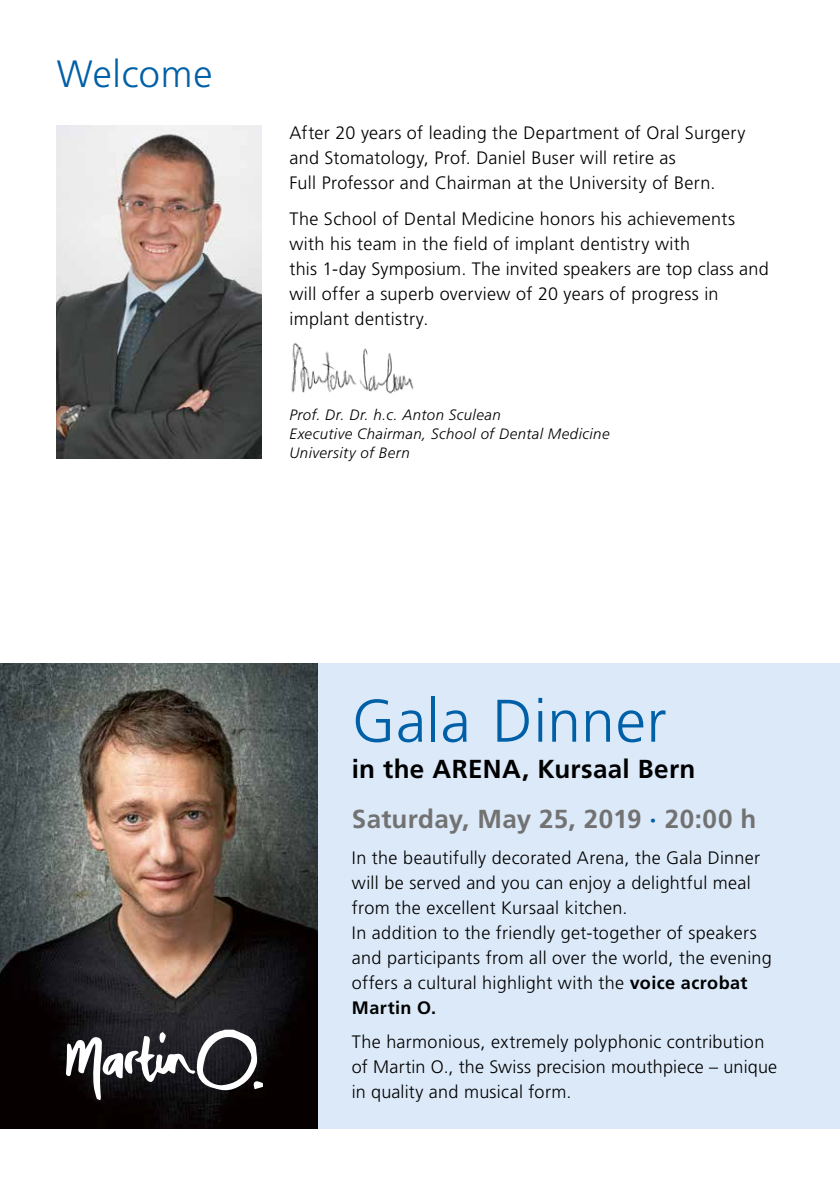
<style>
.page{position:relative;width:840px;height:1191px;background:#fff}
.page>*{position:absolute;margin:0;border:0;box-sizing:border-box;transform-origin:0 0}
.t1{font:300 60px "Frutiger";letter-spacing:.01em;color:#0060a7}
.t2{font:300 38px "Frutiger";letter-spacing:.02em;color:#0060a7}
.t3{font:700 26px/49.8px "Frutiger";letter-spacing:.01em;color:#737272}
.t4{font:300 18px/25px "Frutiger";letter-spacing:.015em;color:#000}
.t5{font:italic 300 15px/19px "Frutiger";letter-spacing:.03em;color:#000}
.s1{color:#000}
.s2{color:#0060a7}
.s3{font-weight:700}
</style>
<div class="page">
<div style="left:0;top:663px;width:839px;height:465px;background:#dbe9f8"></div>
<img style="left:291px;top:342px;width:123px;height:52px">
<img style="left:57px;top:125px;width:204px;height:333px">
<img style="left:0;top:663px;width:317px;height:465px">
<svg style="left:66px;top:1029px;width:197px;height:71px;background:#504f52"></svg>
<h2 class="t2" style="left:57px;top:52px;width:157px">Welcome</h2>
<p class="t4" style="left:289px;top:120px;width:457px">After 20 years of leading the Department of Oral Surgery and Stomatology, Prof. Daniel Buser will retire as<br>Full Professor and Chairman at the University of Bern.</p>
<p class="t4" style="left:289px;top:206px;width:480px">The School of Dental Medicine honors his achievements with his team in the field of implant dentistry with<br>this 1-day Symposium. The invited speakers are top class and will offer a superb overview of 20 years of progress in implant dentistry.</p>
<p class="t5" style="left:289px;top:405px;width:321px">Prof. Dr. Dr. h.c. Anton Sculean<br>Executive Chairman, School of Dental Medicine<br>University of Bern</p>
<h1 class="t1" style="left:351px;top:687px;width:316px">Gala Dinner</h1>
<h3 class="t3" style="left:351px;top:743px;width:406px"><span class="s1">in the ARENA, Kursaal Bern<br></span>Saturday, May 25, 2019 <span class="s2">·</span> 20:00 h</h3>
<p class="t4" style="left:351px;top:845px;width:421px">In the beautifully decorated Arena, the Gala Dinner will be served and you can enjoy a delightful meal from the excellent Kursaal kitchen.<br>In addition to the friendly get-together of speakers and participants from all over the world, the evening offers a cultural highlight with the <span class="s3">voice acrobat Martin O.</span></p>
<p class="t4" style="left:351px;top:1028px;width:426px">The harmonious, extremely polyphonic contribution of Martin O., the Swiss precision mouthpiece – unique in quality and musical form.</p>
</div>
